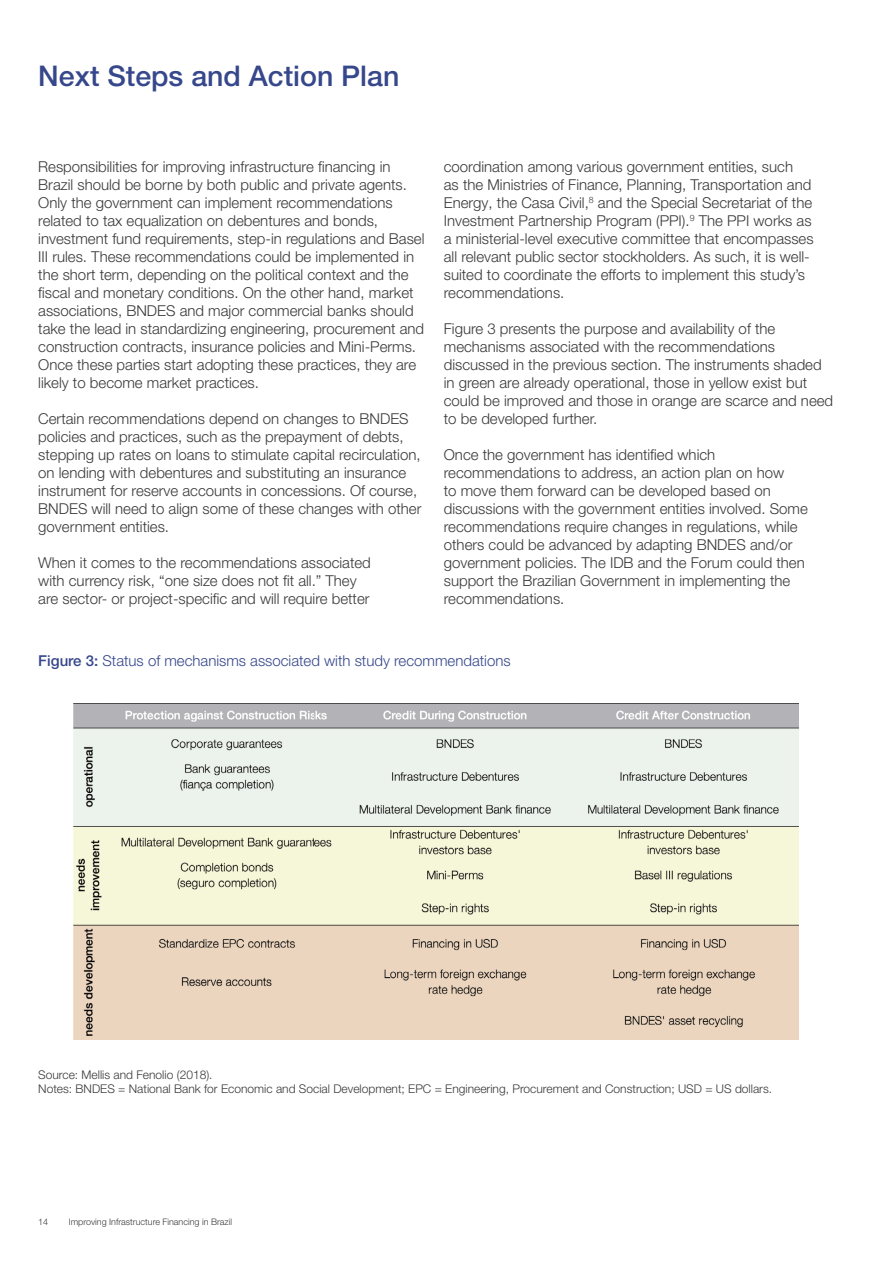
<style>
.page{position:relative;width:893px;height:1263px;background:#fff}
.page>*{position:absolute;margin:0;border:0;box-sizing:border-box;transform-origin:0 0}
.t1{font:500 28.5px "Helvetica Neue LT Pro";color:#36478b}
.t2{font:300 15px/18px "Helvetica Neue LT Pro";color:#393939}
.t3{font:300 15px "Helvetica Neue LT Pro";color:#36478b}
.t4{font:300 12px/14.4px "Helvetica Neue LT Pro";color:#393939}
.t5{font:300 9px "Helvetica Neue LT Pro";color:#393939}
.s1{font-weight:500}
</style>
<div class="page">
<img style="left:74px;top:703px;width:724px;height:336px">
<h1 class="t1" style="left:38px;top:58px;width:363px">Next Steps and Action Plan</h1>
<p class="t2" style="left:38px;top:157px;width:388px">Responsibilities for improving infrastructure financing in Brazil should be borne by both public and private agents.<br>Only the government can implement recommendations related to tax equalization on debentures and bonds, investment fund requirements, step-in regulations and Basel III rules. These recommendations could be implemented in the short term, depending on the political context and the fiscal and monetary conditions. On the other hand, market associations, BNDES and major commercial banks should take the lead in standardizing engineering, procurement and construction contracts, insurance policies and Mini-Perms.<br>Once these parties start adopting these practices, they are likely to become market practices.</p>
<p class="t2" style="left:38px;top:409px;width:385px">Certain recommendations depend on changes to BNDES policies and practices, such as the prepayment of debts, stepping up rates on loans to stimulate capital recirculation, on lending with debentures and substituting an insurance instrument for reserve accounts in concessions. Of course, BNDES will need to align some of these changes with other government entities.</p>
<p class="t2" style="left:38px;top:553px;width:334px">When it comes to the recommendations associated with currency risk, “one size does not fit all.” They are sector- or project-specific and will require better</p>
<p class="t2" style="left:444px;top:157px;width:371px">coordination among various government entities, such<br>as the Ministries of Finance, Planning, Transportation and Energy, the Casa Civil,<sup>8</sup> and the Special Secretariat of the Investment Partnership Program (PPI).<sup>9</sup> The PPI works as a ministerial-level executive committee that encompasses all relevant public sector stockholders. As such, it is well&shy;suited to coordinate the efforts to implement this study’s recommendations.</p>
<p class="t2" style="left:444px;top:319px;width:391px">Figure 3 presents the purpose and availability of the mechanisms associated with the recommendations discussed in the previous section. The instruments shaded in green are already operational, those in yellow exist but could be improved and those in orange are scarce and need to be developed further.</p>
<p class="t2" style="left:444px;top:445px;width:365px">Once the government has identified which recommendations to address, an action plan on how<br>to move them forward can be developed based on discussions with the government entities involved. Some recommendations require changes in regulations, while others could be advanced by adapting BNDES and/or government policies. The IDB and the Forum could then support the Brazilian Government in implementing the recommendations.</p>
<p class="t3" style="left:38px;top:652px;width:474px"><span class="s1">Figure 3:</span> Status of mechanisms associated with study recommendations</p>
<p class="t4" style="left:38px;top:1067px;width:735px">Source: Mellis and Fenolio (2018).<br>Notes: BNDES = National Bank for Economic and Social Development; EPC = Engineering, Procurement and Construction; USD = US dollars.</p>
<p class="t5" style="left:38px;top:1216px;width:12px">14</p>
<p class="t5" style="left:69px;top:1216px;width:165px">Improving Infrastructure Financing in Brazil</p>
</div>
